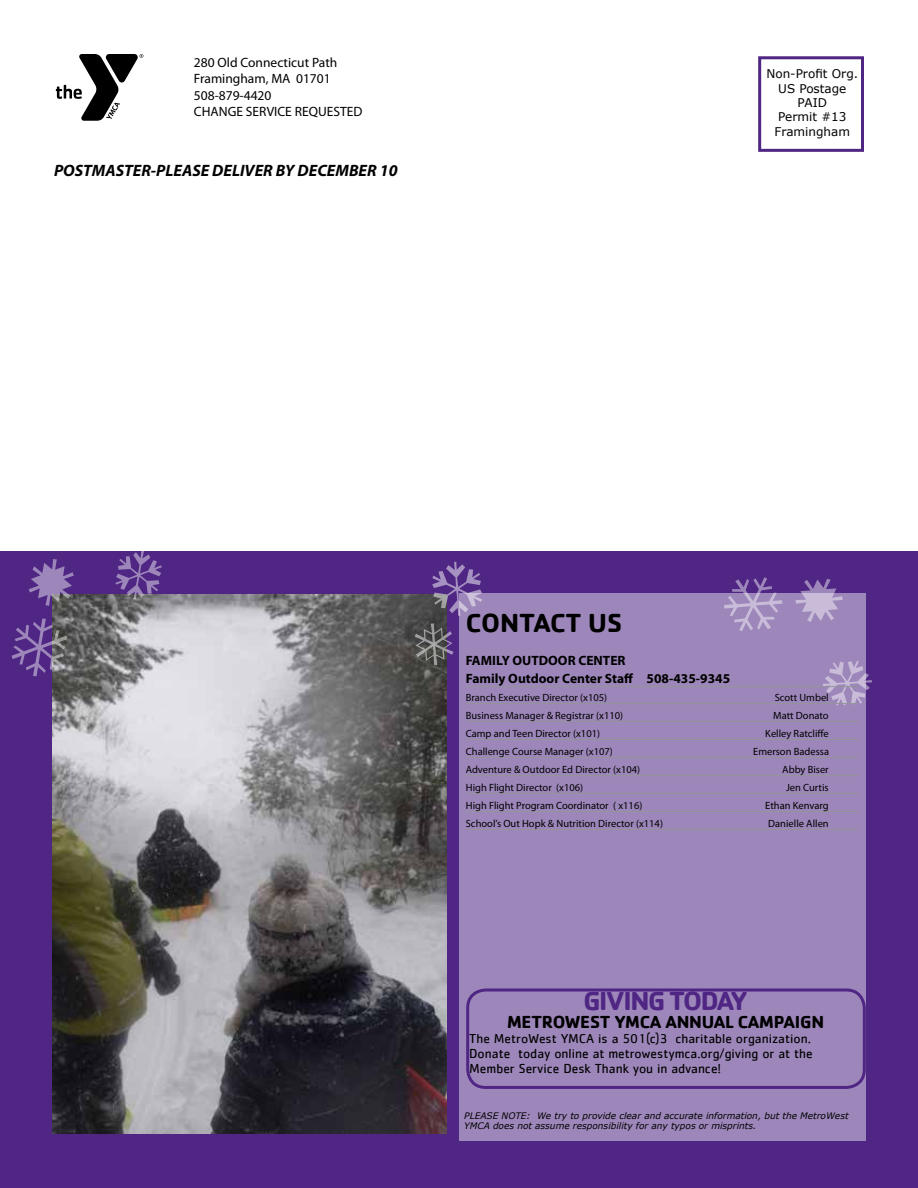
<style>
.page{position:relative;width:918px;height:1188px;background:#fff}
.page>*{position:absolute;margin:0;border:0;box-sizing:border-box;transform-origin:0 0}
.t1{font:700 27px "Cachet";letter-spacing:-.05em;color:#4f2683}
.t2{font:700 27px "Cachet";color:#000}
.t3{font:700 18px "Cachet";letter-spacing:-.015em;color:#000}
.t4{font:italic 700 16.5px "Myriad Pro";color:#000}
.t5{font:13.5px/15px "Cachet";color:#000}
.t6{font:13.5px/16.5px "Myriad Pro";color:#000}
.t7{font:700 13.5px/18px "Myriad Pro";color:#000}
.t8{font:13.35px "Cachet";color:#000}
.t9{font:12px/14.4px "Verdana";color:#000;text-align:center}
.t10{font:10.5px "Myriad Pro";color:#000}
.t11{font:italic 9px/10.8px "Verdana";color:#000}
</style>
<div class="page">
<div style="left:0;top:552px;width:918px;height:636px;background:#4f2683"></div>
<div style="left:758px;top:56px;width:106px;height:96px;border:3px solid #4f2683"></div>
<svg style="left:56px;top:54px;width:87px;height:67px"></svg>
<img style="left:52px;top:594px;width:395px;height:540px">
<div style="left:459px;top:593px;width:406px;height:548px;background:#9d87ba"></div>
<svg style="left:724px;top:577px;width:58px;height:54px"></svg>
<svg style="left:795px;top:579px;width:48px;height:43px"></svg>
<svg style="left:823px;top:661px;width:49px;height:45px"></svg>
<svg style="left:415px;top:623px;width:38px;height:42px;background:#5e5864"></svg>
<svg style="left:432px;top:562px;width:50px;height:54px"></svg>
<div style="left:466px;top:988px;width:400px;height:101px;border:3px solid #4f2683;border-radius:18px"></div>
<hr style="left:466px;top:686px;width:392px;height:1px;background:#939598">
<hr style="left:466px;top:703px;width:392px;height:1px;background:#939598">
<hr style="left:466px;top:721px;width:392px;height:1px;background:#939598">
<hr style="left:466px;top:739px;width:392px;height:1px;background:#939598">
<hr style="left:466px;top:757px;width:392px;height:1px;background:#939598">
<hr style="left:466px;top:775px;width:392px;height:1px;background:#939598">
<hr style="left:466px;top:793px;width:392px;height:1px;background:#939598">
<hr style="left:466px;top:811px;width:392px;height:1px;background:#939598">
<hr style="left:466px;top:829px;width:392px;height:1px;background:#939598">
<svg style="left:12px;top:619px;width:55px;height:57px"></svg>
<svg style="left:29px;top:559px;width:45px;height:47px"></svg>
<svg style="left:115px;top:551px;width:47px;height:48px"></svg>
<p class="t6" style="left:194px;top:54px;width:170px">280 Old Connecticut Path<br>Framingham, MA 01701<br>508-879-4420<br>CHANGE SERVICE REQUESTED</p>
<p class="t9" style="left:766px;top:67px;width:93px">Non-Profit Org.<br>US Postage<br>PAID<br>Permit #13<br>Framingham</p>
<h3 class="t4" style="left:54px;top:159px;width:345px">POSTMASTER-PLEASE DELIVER BY DECEMBER 10</h3>
<h1 class="t2" style="left:466px;top:606px;width:158px">CONTACT US</h1>
<p class="t7" style="left:466px;top:651px;width:266px">FAMILY OUTDOOR CENTER<br>Family Outdoor Center Staff 508-435-9345</p>
<p class="t10" style="left:466px;top:691px;width:143px">Branch Executive Director (x105)</p>
<p class="t10" style="left:775px;top:691px;width:56px">Scott Umbel</p>
<p class="t10" style="left:466px;top:709px;width:159px">Business Manager &amp; Registrar (x110)</p>
<p class="t10" style="left:773px;top:709px;width:57px">Matt Donato</p>
<p class="t10" style="left:466px;top:727px;width:136px">Camp and Teen Director (x101)</p>
<p class="t10" style="left:765px;top:727px;width:65px">Kelley Ratcliffe</p>
<p class="t10" style="left:466px;top:745px;width:149px">Challenge Course Manager (x107)</p>
<p class="t10" style="left:753px;top:745px;width:77px">Emerson Badessa</p>
<p class="t10" style="left:466px;top:763px;width:176px">Adventure &amp; Outdoor Ed Director (x104)</p>
<p class="t10" style="left:782px;top:763px;width:48px">Abby Biser</p>
<p class="t10" style="left:466px;top:781px;width:119px">High Flight Director (x106)</p>
<p class="t10" style="left:786px;top:781px;width:44px">Jen Curtis</p>
<p class="t10" style="left:466px;top:799px;width:178px">High Flight Program Coordinator ( x116)</p>
<p class="t10" style="left:765px;top:799px;width:65px">Ethan Kenvarg</p>
<p class="t10" style="left:466px;top:817px;width:199px">School’s Out Hopk &amp; Nutrition Director (x114)</p>
<p class="t10" style="left:768px;top:817px;width:62px">Danielle Allen</p>
<h1 class="t1" style="left:584px;top:984px;width:166px">GIVING TODAY</h1>
<h2 class="t3" style="left:507px;top:1011px;width:319px">METROWEST YMCA ANNUAL CAMPAIGN</h2>
<p class="t8" style="left:469px;top:1031px;width:343px">The MetroWest YMCA is a 501(c)3 charitable organization.</p>
<p class="t5" style="left:469px;top:1046px;width:345px">Donate today online at metrowestymca.org/giving or at the<br>Member Service Desk Thank you in advance!</p>
<p class="t11" style="left:464px;top:1110px;width:386px">PLEASE NOTE: We try to provide clear and accurate information, but the MetroWest<br>YMCA does not assume responsibility for any typos or misprints.</p>
</div>
